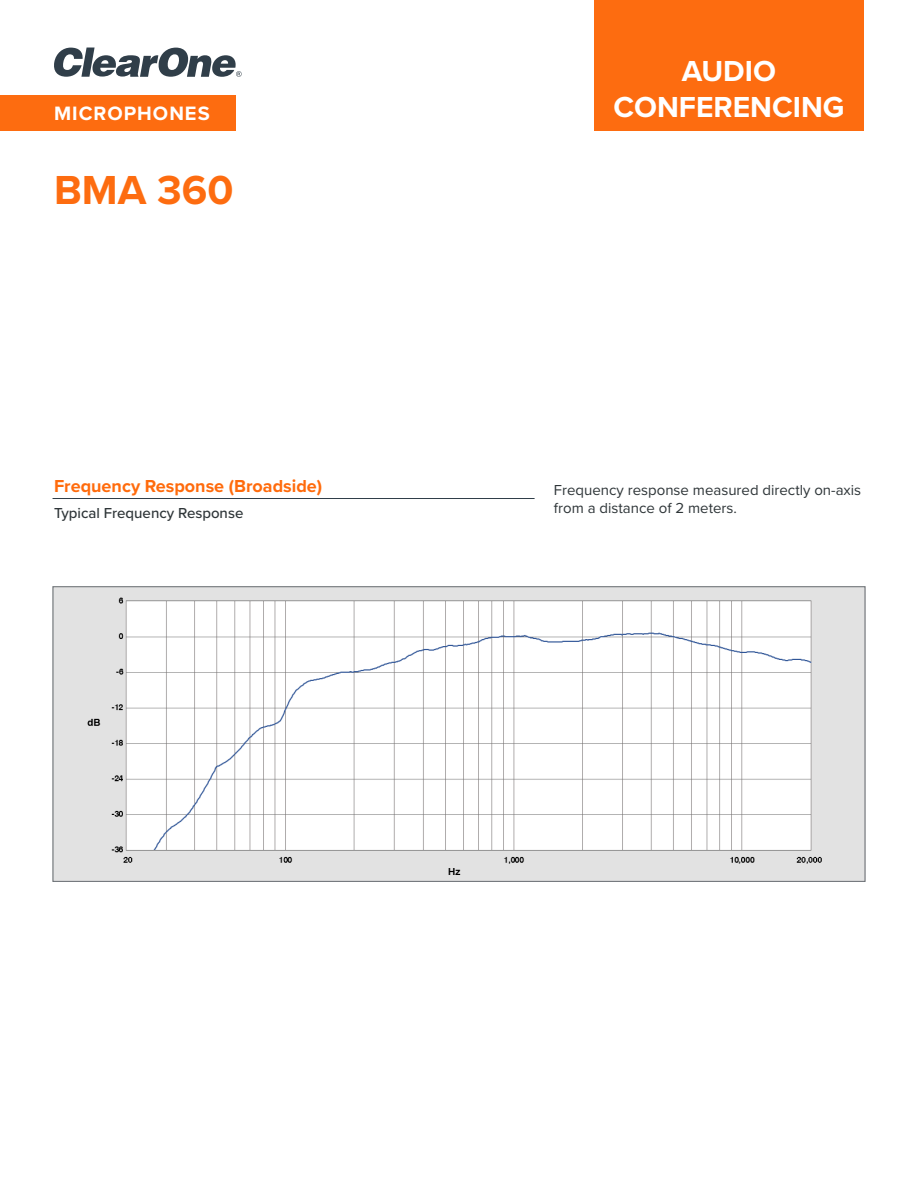
<style>
.page{position:relative;width:918px;height:1188px;background:#fff}
.page>*{position:absolute;margin:0;border:0;box-sizing:border-box;transform-origin:0 0}
.t1{font:700 42px "Proxima Nova";color:#fd6c10}
.t2{font:700 30px/36px "Proxima Nova";color:#fff;text-align:center}
.t3{font:700 20.1px "Proxima Nova";letter-spacing:.05em;color:#fff}
.t4{font:700 18px "Proxima Nova";color:#ff6b0c}
.t5{font:15px/18px "Proxima Nova";color:#2e3538}
.t6{font:500 15px "Proxima Nova";color:#2e3538}
</style>
<div class="page">
<img style="left:55px;top:588px;width:808px;height:292px">
<hr style="left:53px;top:498px;width:482px;height:1px;background:#303e49">
<div style="left:0;top:95px;width:235px;height:35px;background:#fd6c10"></div>
<svg style="left:54px;top:48px;width:188px;height:29px"></svg>
<div style="left:594px;top:0;width:270px;height:130px;background:#fd6c10"></div>
<h3 class="t3" style="left:54px;top:99px;width:157px">MICROPHONES</h3>
<h1 class="t1" style="left:54px;top:159px;width:181px">BMA 360</h1>
<p class="t4" style="left:54px;top:472px;width:270px">Frequency Response (Broadside)</p>
<p class="t6" style="left:54px;top:502px;width:191px">Typical Frequency Response</p>
<h2 class="t2" style="left:614px;top:52px;width:233px">AUDIO<br>CONFERENCING</h2>
<p class="t5" style="left:554px;top:480px;width:309px">Frequency response measured directly on-axis from a distance of 2 meters.</p>
</div>
